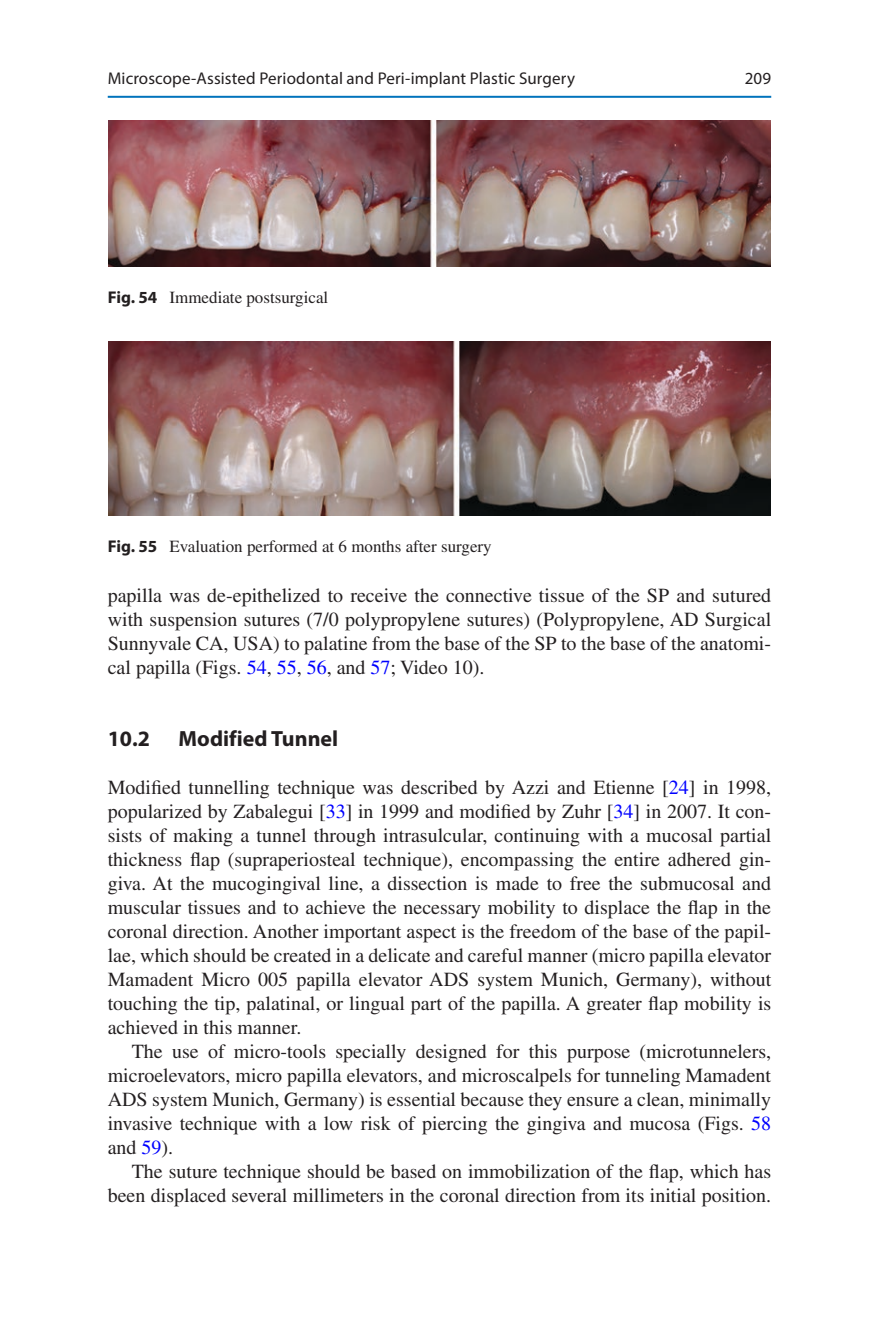
<style>
.page{position:relative;width:879px;height:1333px;background:#fff}
.page>*{position:absolute;margin:0;border:0;box-sizing:border-box;transform-origin:0 0}
._2_hd{font:700 22px "Myriad Pro";color:#231f20}
.Text_flush{font:20px/24px "Times LT Std";color:#231f20;text-align:justify}
.Text{font:20px/24px "Times LT Std";color:#231f20;text-align:justify}
.t1{font:17px "Times LT Std";color:#231f20}
.t2{font:17px "Myriad Pro";letter-spacing:.005em;color:#231f20}
.s1{font-family:"Myriad Pro";font-weight:700}
.s2{color:#00f}
</style>
<div class="page">
<img style="left:108px;top:121px;width:663px;height:145px">
<img style="left:108px;top:342px;width:663px;height:173px">
<hr style="left:108px;top:96px;width:663px;height:2px;background:#0073bc">
<p class="t2" style="left:108px;top:68px;width:469px">Microscope-Assisted Periodontal and Peri-implant Plastic Surgery</p>
<p class="t1" style="left:108px;top:288px;width:222px"><span class="s1">Fig. 54</span> Immediate postsurgical</p>
<p class="t2" style="left:745px;top:68px;width:28px">209</p>
<p class="t1" style="left:108px;top:537px;width:385px"><span class="s1">Fig. 55</span> Evaluation performed at 6 months after surgery</p>
<p class="Text_flush" style="left:108px;top:583px;width:665px">papilla was de-epithelized to receive the connective tissue of the SP and sutured with suspension sutures (7/0 polypropylene sutures) (Polypropylene, AD Surgical Sunnyvale CA, USA) to palatine from the base of the SP to the base of the anatomi&shy;cal papilla (Figs. <span class="s2">54</span>, <span class="s2">55</span>, <span class="s2">56</span>, and <span class="s2">57</span>; Video 10).</p>
<h3 class="_2_hd" style="left:108px;top:724px;width:44px">10.2</h3>
<h3 class="_2_hd" style="left:179px;top:724px;width:161px">Modified Tunnel</h3>
<p class="Text_flush" style="left:108px;top:775px;width:665px">Modified tunnelling technique was described by Azzi and Etienne [<span class="s2">24</span>] in 1998, popularized by Zabalegui [<span class="s2">33</span>] in 1999 and modified by Zuhr [<span class="s2">34</span>] in 2007. It con&shy;sists of making a tunnel through intrasulcular, continuing with a mucosal partial thickness flap (supraperiosteal technique), encompassing the entire adhered gin&shy;giva. At the mucogingival line, a dissection is made to free the submucosal and muscular tissues and to achieve the necessary mobility to displace the flap in the coronal direction. Another important aspect is the freedom of the base of the papil&shy;lae, which should be created in a delicate and careful manner (micro papilla elevator Mamadent Micro 005 papilla elevator ADS system Munich, Germany), without touching the tip, palatinal, or lingual part of the papilla. A greater flap mobility is achieved in this manner.</p>
<p class="Text" style="left:108px;top:1039px;width:665px;text-indent:24px">The use of micro-tools specially designed for this purpose (microtunnelers, microelevators, micro papilla elevators, and microscalpels for tunneling Mamadent ADS system Munich, Germany) is essential because they ensure a clean, minimally invasive technique with a low risk of piercing the gingiva and mucosa (Figs. <span class="s2">58 </span>and <span class="s2">59</span>).</p>
<p class="Text" style="left:108px;top:1159px;width:665px;text-align:right">The suture technique should be based on immobilization of the flap, which has been displaced several millimeters in the coronal direction from its initial position.</p>
</div>
